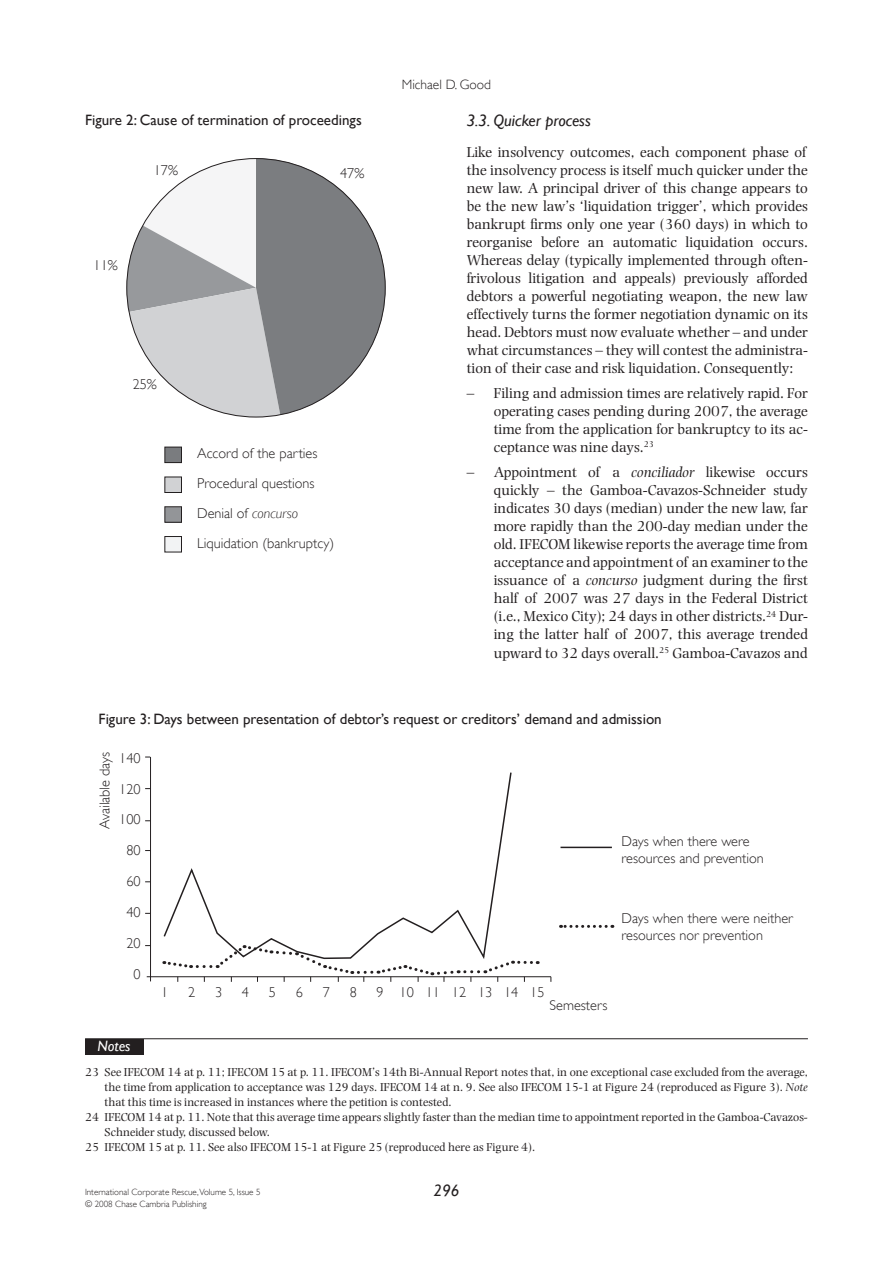
<style>
.page{position:relative;width:893px;height:1263px;background:#fff}
.page>*{position:absolute;margin:0;border:0;box-sizing:border-box;transform-origin:0 0}
.t1{font:italic 16.5px "Gill Sans";color:#231f20}
.t2{font:15px/18px "Photina MT Std";color:#231f20;text-align:justify}
.t3{font:15px "Gill Sans";color:#231f20}
.t4{font:italic 15px "Gill Sans";color:#fff}
.t5{font:300 14.25px/30.9px "Gill Sans";color:#231f20}
.t6{font:300 13.5px "Gill Sans";color:#231f20}
.t7{font:12px "Photina MT Std";color:#231f20}
.t8{font:300 9px/12px "Gill Sans";color:#231f20}
.s1{font-style:italic}
</style>
<div class="page">
<hr style="left:85px;top:1038px;width:723px;height:1px;background:#231f20">
<div style="left:85px;top:1039px;width:58px;height:15px;background:#231f20"></div>
<img style="left:280px;top:160px;width:105px;height:255px">
<svg style="left:127px;top:158px;width:153px;height:260px"></svg>
<div style="left:165px;top:536px;width:16px;height:16px;background:#f2f3f4"></div>
<div style="left:165px;top:536px;width:17px;height:16px;border:1px solid #231f20"></div>
<div style="left:165px;top:507px;width:16px;height:15px;background:#939598"></div>
<div style="left:165px;top:507px;width:17px;height:15px;border:1px solid #231f20"></div>
<div style="left:165px;top:477px;width:16px;height:15px;background:#d1d2d4"></div>
<div style="left:165px;top:477px;width:17px;height:16px;border:1px solid #231f20"></div>
<div style="left:165px;top:447px;width:16px;height:16px;background:#7a7c7f"></div>
<div style="left:165px;top:447px;width:17px;height:16px;border:1px solid #231f20"></div>
<hr style="left:150px;top:757px;width:1px;height:224px;background:#231f20">
<hr style="left:147px;top:976px;width:404px;height:1px;background:#231f20">
<svg style="left:163px;top:772px;width:349px;height:187px"></svg>
<svg style="left:164px;top:944px;width:295px;height:38px"></svg>
<svg style="left:465px;top:960px;width:73px;height:22px"></svg>
<hr style="left:560px;top:847px;width:52px;height:1px;background:#231f20">
<svg style="left:560px;top:925px;width:46px;height:3px"></svg>
<p class="t6" style="left:402px;top:77px;width:91px">Michael D. Good</p>
<p class="t3" style="left:85px;top:111px;width:278px">Figure 2: Cause of termination of proceedings</p>
<p class="t1" style="left:467px;top:111px;width:126px">3.3. Quicker process</p>
<p class="t2" style="left:467px;top:143px;width:343px;text-align:left">Like insolvency outcomes, each component phase of the insolvency process is itself much quicker under the new law. A principal driver of this change appears to be the new law’s ‘liquidation trigger’, which provides bankrupt firms only one year (360 days) in which to reorganise before an automatic liquidation occurs.<br>Whereas delay (typically implemented through often&shy;frivolous litigation and appeals) previously afforded debtors a powerful negotiating weapon, the new law effectively turns the former negotiation dynamic on its head. Debtors must now evaluate whether – and under what circumstances – they will contest the administra&shy;tion of their case and risk liquidation. Consequently:</p>
<p class="t2" style="left:494px;top:384px;width:316px;text-indent:-27px">– Filing and admission times are relatively rapid. For operating cases pending during 2007, the average time from the application for bankruptcy to its ac&shy;ceptance was nine days.<sup>23</sup></p>
<p class="t2" style="left:494px;top:464px;width:316px;text-indent:-27px">– Appointment of a <span class="s1">conciliador</span> likewise occurs quickly – the Gamboa-Cavazos-Schneider study indicates 30 days (median) under the new law, far more rapidly than the 200-day median under the old. IFECOM likewise reports the average time from acceptance and appointment of an examiner to the issuance of a <span class="s1">concurso</span> judgment during the first half of 2007 was 27 days in the Federal District (i.e., Mexico City); 24 days in other districts.<sup>24</sup> Dur&shy;ing the latter half of 2007, this average trended upward to 32 days overall.<sup>25</sup> Gamboa-Cavazos and</p>
<p class="t5" style="left:154px;top:154px;width:26px">17%</p>
<p class="t5" style="left:340px;top:158px;width:26px">47%</p>
<p class="t5" style="left:94px;top:249px;width:26px">11%</p>
<p class="t5" style="left:133px;top:369px;width:26px">25%</p>
<p class="t5" style="left:197px;top:439px;width:138px;line-height:29.8px">Accord of the parties<br>Procedural questions<br>Denial of <span class="s1">concurso<br></span>Liquidation (bankruptcy)</p>
<p class="t3" style="left:99px;top:710px;width:565px">Figure 3: Days between presentation of debtor’s request or creditors’ demand and admission</p>
<p class="t5" style="left:119px;top:742px;width:23px;text-align:right">140<br>120<br>100<br>80<br>60<br>40<br>20<br>0</p>
<p class="t5" style="left:161px;top:977px;width:9px">1</p>
<p class="t5" style="left:188px;top:977px;width:9px">2</p>
<p class="t5" style="left:215px;top:977px;width:9px">3</p>
<p class="t5" style="left:242px;top:977px;width:9px">4</p>
<p class="t5" style="left:269px;top:977px;width:9px">5</p>
<p class="t5" style="left:296px;top:977px;width:9px">6</p>
<p class="t5" style="left:323px;top:977px;width:9px">7</p>
<p class="t5" style="left:350px;top:977px;width:9px">8</p>
<p class="t5" style="left:377px;top:977px;width:169px">9 10 11 12 13 14 15</p>
<p class="t5" style="left:89px;top:829px;width:79px;rotate:-90deg">Available days</p>
<p class="t5" style="left:621px;top:833px;width:144px;line-height:17.1px">Days when there were resources and prevention</p>
<p class="t5" style="left:621px;top:909px;width:173px;line-height:17.1px">Days when there were neither resources nor prevention</p>
<p class="t4" style="left:97px;top:1037px;width:35px">Notes</p>
<p class="t5" style="left:549px;top:990px;width:59px">Semesters</p>
<p class="t7" style="left:85px;top:1065px;width:724px">23 See IFECOM 14 at p. 11; IFECOM 15 at p. 11. IFECOM’s 14th Bi-Annual Report notes that, in one exceptional case excluded from the average,</p>
<p class="t7" style="left:105px;top:1080px;width:705px">the time from application to acceptance was 129 days. IFECOM 14 at n. 9. See also IFECOM 15-1 at Figure 24 (reproduced as Figure 3). <span class="s1">Note</span></p>
<p class="t7" style="left:105px;top:1095px;width:349px">that this time is increased in instances where the petition is contested.</p>
<p class="t7" style="left:85px;top:1110px;width:724px">24 IFECOM 14 at p. 11. Note that this average time appears slightly faster than the median time to appointment reported in the Gamboa-Cavazos-</p>
<p class="t7" style="left:105px;top:1125px;width:167px">Schneider study, discussed below.</p>
<p class="t7" style="left:85px;top:1140px;width:452px">25 IFECOM 15 at p. 11. See also IFECOM 15-1 at Figure 25 (reproduced here as Figure 4).</p>
<p class="t8" style="left:85px;top:1186px;width:177px">International Corporate Rescue,Volume 5, Issue 5 © 2008 Chase Cambria Publishing</p>
<p class="t1" style="left:434px;top:1180px;width:27px">296</p>
</div>
